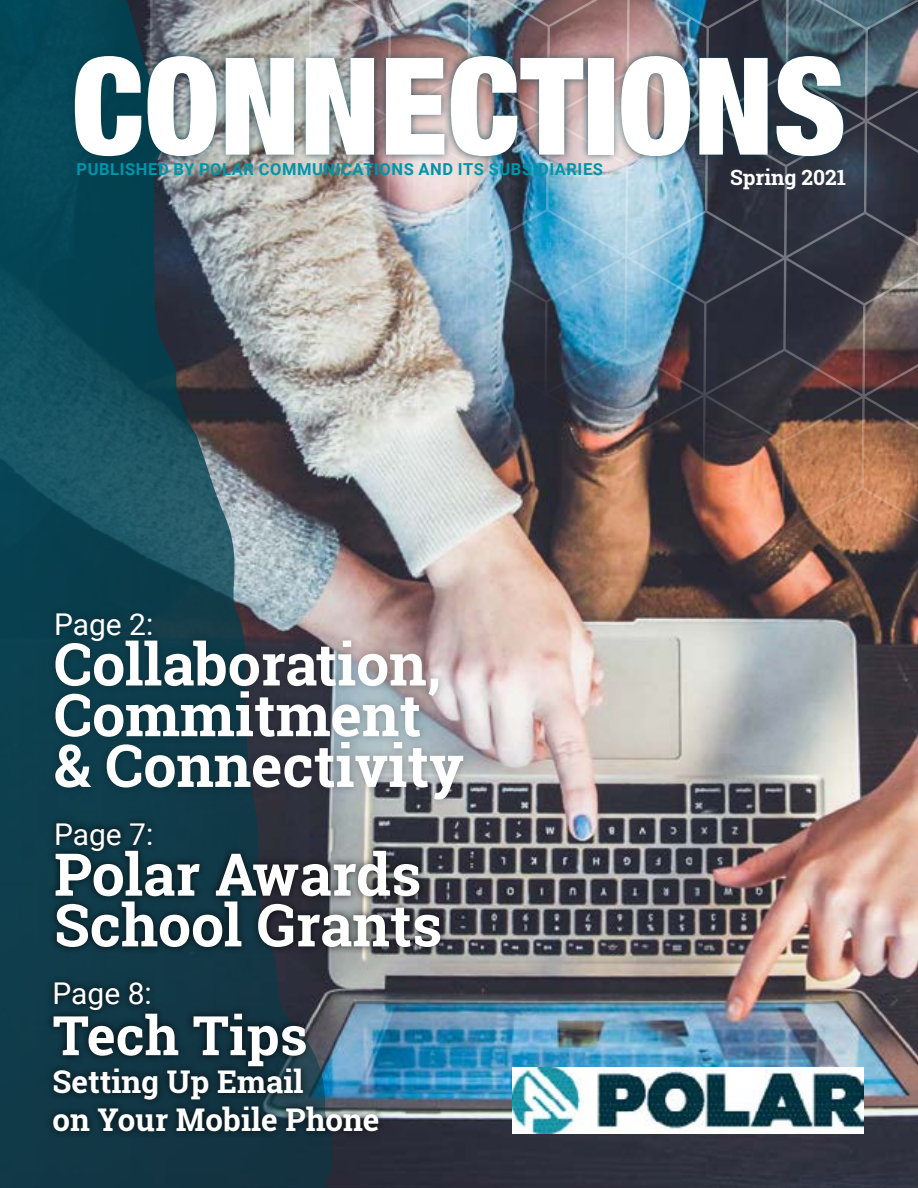
<style>
.page{position:relative;width:918px;height:1188px;background:#fff}
.page>*{position:absolute;margin:0;border:0;box-sizing:border-box;transform-origin:0 0}
.t1{font:900 condensed 135.45px "Helvetica Neue";color:#fff}
.t2{font:700 58.95px/50.7px "Roboto Slab";color:#fff}
.t3{font:700 54.45px "Roboto Slab";color:#fff}
.t4{font:700 31.35px/37.8px "Roboto Slab";color:#fff}
.t5{font:30px "Roboto";color:#fff}
.t6{font:700 21px "Roboto Slab";color:#fff}
.t7{font:700 16.5px "Roboto";letter-spacing:.035em;color:#0095a9}
</style>
<div class="page">
<img style="left:332px;top:545px;width:586px;height:643px">
<img style="left:332px;top:0;width:586px;height:545px">
<svg style="left:0;top:0;width:332px;height:1188px;background:#395d67"></svg>
<img style="left:513px;top:1068px;width:351px;height:66px">
<div style="left:68px;top:48px;width:783px;height:115px;background:#003b4a;opacity:.75"></div>
<div style="left:45px;top:976px;width:342px;height:162px;background:#000;opacity:.75"></div>
<div style="left:48px;top:816px;width:400px;height:138px;background:#000;opacity:.75"></div>
<div style="left:46px;top:606px;width:425px;height:201px;background:#000;opacity:.25"></div>
<h1 class="t1" style="left:72px;top:-5px;width:776px">CONNECTIONS</h1>
<p class="t6" style="left:730px;top:163px;width:118px">Spring 2021</p>
<p class="t7" style="left:77px;top:157px;width:528px">PUBLISHED BY POLAR COMMUNICATIONS AND ITS SUBSIDIARIES</p>
<p class="t5" style="left:54px;top:603px;width:101px">Page 2:</p>
<p class="t2" style="left:54px;top:638px;width:412px">Collaboration,<br>Commitment &amp; Connectivity</p>
<p class="t5" style="left:54px;top:813px;width:101px">Page 7:</p>
<p class="t2" style="left:54px;top:848px;width:390px">Polar Awards<br>School Grants</p>
<p class="t5" style="left:52px;top:973px;width:101px">Page 8:</p>
<p class="t3" style="left:52px;top:998px;width:257px">Tech Tips</p>
<p class="t4" style="left:52px;top:1062px;width:328px">Setting Up Email<br>on Your Mobile Phone</p>
</div>
